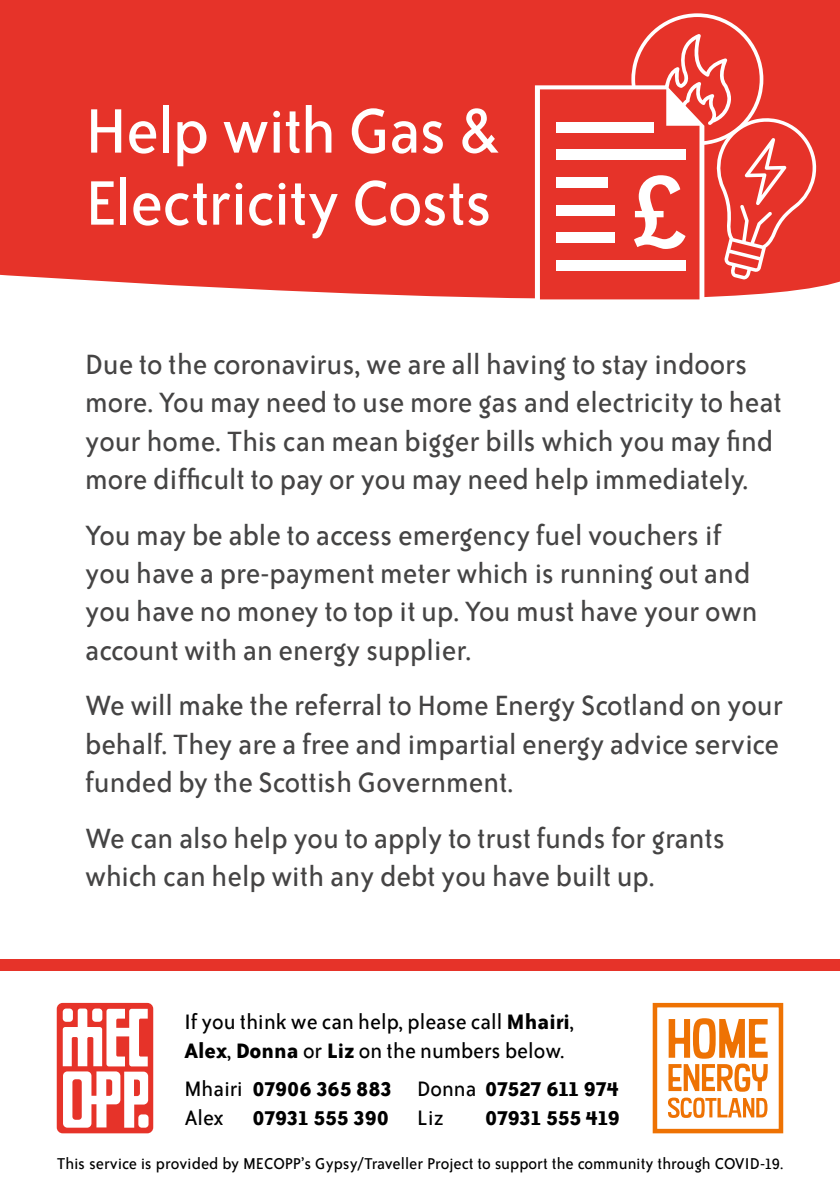
<style>
.page{position:relative;width:840px;height:1191px;background:#fff}
.page>*{position:absolute;margin:0;border:0;box-sizing:border-box;transform-origin:0 0}
.t1{font:72px/72px "Bailey Sans ITC";letter-spacing:-.025em;color:#fff}
.t2{font:32px/38.4px "Bailey Sans ITC";color:#454444}
.t3{font:24px/28.8px "Bailey Sans ITC";color:#000}
.t4{font:700 24px/28.8px "Bailey Sans ITC";letter-spacing:-.035em;color:#000}
.t5{font:18px "Bailey Sans ITC";color:#000}
.s1{font-weight:700}
.s2{font-weight:400}
</style>
<div class="page">
<svg style="left:57px;top:1003px;width:96px;height:130px"></svg>
<div style="left:0;top:0;width:839px;height:299px;background:#e63329"></div>
<div style="left:0;top:959px;width:839px;height:11px;background:#e63329"></div>
<div style="left:652px;top:1003px;width:130px;height:130px;border:5px solid #ee7203"></div>
<svg style="left:668px;top:1018px;width:99px;height:73px"></svg>
<svg style="left:668px;top:1097px;width:99px;height:21px"></svg>
<svg style="left:534px;top:13px;width:283px;height:287px"></svg>
<h1 class="t1" style="left:85px;top:96px;width:415px">Help with Gas &amp;<br>Electricity Costs</h1>
<p class="t2" style="left:85px;top:346px;width:697px">Due to the coronavirus, we are all having to stay indoors more. You may need to use more gas and electricity to heat your home. This can mean bigger bills which you may find more difficult to pay or you may need help immediately.</p>
<p class="t2" style="left:85px;top:516px;width:673px">You may be able to access emergency fuel vouchers if you have a pre-payment meter which is running out and you have no money to top it up. You must have your own account with an energy supplier.</p>
<p class="t2" style="left:85px;top:687px;width:699px">We will make the referral to Home Energy Scotland on your behalf. They are a free and impartial energy advice service funded by the Scottish Government.</p>
<p class="t2" style="left:85px;top:819px;width:641px">We can also help you to apply to trust funds for grants which can help with any debt you have built up.</p>
<p class="t3" style="left:184px;top:1007px;width:391px">If you think we can help, please call <span class="s1">Mhairi</span>,<br><span class="s1">Alex</span>, <span class="s1">Donna</span> or <span class="s1">Liz</span> on the numbers below.</p>
<p class="t4" style="left:184px;top:1073px;width:209px"><span class="s2">Mhairi</span> 07906 365 883<br><span class="s2">Alex</span> 07931 555 390</p>
<p class="t4" style="left:417px;top:1073px;width:203px"><span class="s2">Donna</span> 07527 611 974<br><span class="s2">Liz</span></p>
<p class="t4" style="left:485px;top:1102px;width:136px">07931 555 419</p>
<p class="t5" style="left:57px;top:1154px;width:727px">This service is provided by MECOPP’s Gypsy/Traveller Project to support the community through COVID-19.</p>
</div>
